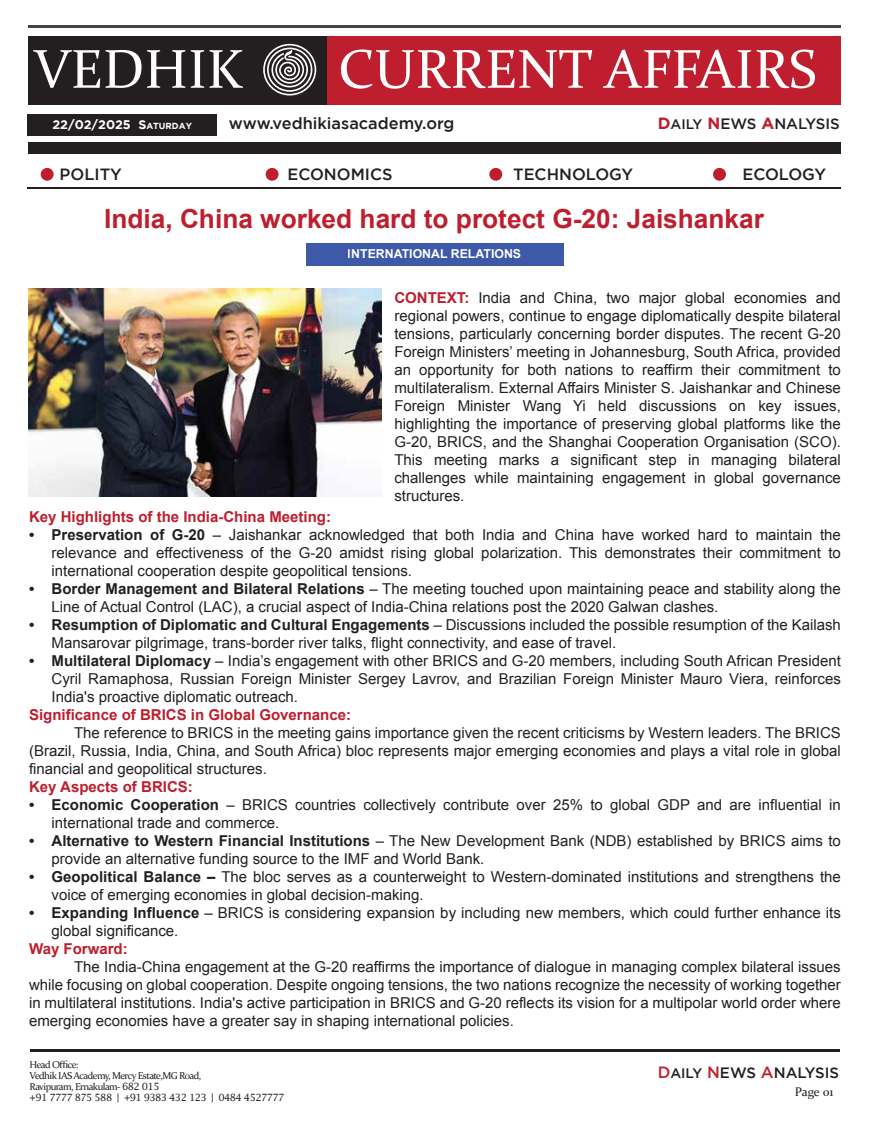
<style>
.page{position:relative;width:869px;height:1134px;background:#fff}
.page>*{position:absolute;margin:0;border:0;box-sizing:border-box;transform-origin:0 0}
.t1{font:55px "Constantia";color:#fff}
.t2{font:700 26.25px "Arial";color:#be1e2d}
.t3{font:500 16.25px "Gotham";color:#231f20}
.t4{font:15px/18px "Arial";color:#231f20}
.t5{font:700 15px "Arial";color:#be1e2d}
.t6{font:500 15px "Gotham";color:#231f20}
.t7{font:700 12.5px "Gotham";color:#fff}
.t8{font:12.5px "Constantia";letter-spacing:-.005em;color:#231f20}
.t9{font:700 12.38px "Arial";color:#fff}
.t10{font:10px/11.2px "Constantia";letter-spacing:-.06em;color:#231f20}
.t11{font:10px "Lucida Fax";letter-spacing:-.06em;color:#231f20}
.s1{font-size:8.75px}
.s2{font-weight:700;font-size:16.25px;color:#be1e2d}
.s3{font-size:13.75px}
.s4{font-weight:700;color:#be1e2d}
.s5{font-weight:700}
.s6{font-family:"Lucida Fax"}
.s7{font-size:16.25px;color:#be1e2d}
</style>
<div class="page">
<div style="left:41px;top:168px;width:13px;height:13px;background:#be1e2d;border-radius:50%"></div>
<div style="left:28px;top:114px;width:189px;height:21px;background:#231f20"></div>
<hr style="left:28px;top:25px;width:812px;height:2px;background:#484242">
<div style="left:28px;top:142px;width:812px;height:11px;background:#231f20"></div>
<div style="left:28px;top:36px;width:299px;height:69px;background:#231f20"></div>
<div style="left:327px;top:36px;width:513px;height:69px;background:#be1e2d"></div>
<div style="left:712px;top:168px;width:13px;height:13px;background:#be1e2d;border-radius:50%"></div>
<div style="left:489px;top:168px;width:13px;height:13px;background:#be1e2d;border-radius:50%"></div>
<div style="left:265px;top:168px;width:13px;height:13px;background:#be1e2d;border-radius:50%"></div>
<svg style="left:263px;top:44px;width:53px;height:52px"></svg>
<hr style="left:27px;top:187px;width:813px;height:1px;background:#231f20">
<hr style="left:30px;top:1050px;width:808px;height:2px;background:#231f20">
<div style="left:305px;top:243px;width:258px;height:22px;background:#3b58a7"></div>
<img style="left:29px;top:288px;width:353px;height:208px">
<h1 class="t1" style="left:34px;top:32px;width:211px">VEDHIK</h1>
<h1 class="t1" style="left:338px;top:32px;width:480px">CURRENT AFFAIRS</h1>
<p class="t7" style="left:52px;top:117px;width:141px">22/02/2025 S<span class="s1">ATURDAY</span></p>
<p class="t3" style="left:60px;top:165px;width:64px">POLITY</p>
<p class="t3" style="left:229px;top:114px;width:227px">www.vedhikiasacademy.org</p>
<p class="t6" style="left:657px;top:115px;width:183px"><span class="s2">D</span><span class="s3">AILY</span> <span class="s2">N</span>EWS <span class="s2">A</span>NALYSIS</p>
<p class="t3" style="left:287px;top:165px;width:107px">ECONOMICS</p>
<p class="t3" style="left:513px;top:165px;width:121px">TECHNOLOGY</p>
<p class="t3" style="left:742px;top:165px;width:85px">ECOLOGY</p>
<h2 class="t2" style="left:104px;top:202px;width:661px">India, China worked hard to protect G-20: Jaishankar</h2>
<p class="t9" style="left:348px;top:246px;width:175px">INTERNATIONAL RELATIONS</p>
<p class="t4" style="left:394px;top:289px;width:448px;text-align:justify"><span class="s4">CONTEXT:</span> India and China, two major global economies and regional powers, continue to engage diplomatically despite bilateral tensions, particularly concerning border disputes. The recent G-20<br>Foreign Ministers’ meeting in Johannesburg, South Africa, provided an opportunity for both nations to reaffirm their commitment to multilateralism. External Affairs Minister S. Jaishankar and Chinese Foreign Minister Wang Yi held discussions on key issues, highlighting the importance of preserving global platforms like the G-20, BRICS, and the Shanghai Cooperation Organisation (SCO).<br>This meeting marks a significant step in managing bilateral challenges while maintaining engagement in global governance structures.</p>
<p class="t5" style="left:29px;top:507px;width:303px">Key Highlights of the India-China Meeting:</p>
<p class="t4" style="left:52px;top:526px;width:790px;text-align:justify;text-indent:-22px"><span class="s5">• Preservation of G-20</span> – Jaishankar acknowledged that both India and China have worked hard to maintain the relevance and effectiveness of the G-20 amidst rising global polarization. This demonstrates their commitment to international cooperation despite geopolitical tensions.</p>
<p class="t4" style="left:52px;top:580px;width:790px;text-indent:-22px"><span class="s5">• Border Management and Bilateral Relations</span> – The meeting touched upon maintaining peace and stability along the<br>Line of Actual Control (LAC), a crucial aspect of India-China relations post the 2020 Galwan clashes.</p>
<p class="t4" style="left:52px;top:616px;width:790px;text-indent:-22px"><span class="s5">• Resumption of Diplomatic and Cultural Engagements</span> – Discussions included the possible resumption of the Kailash<br>Mansarovar pilgrimage, trans-border river talks, flight connectivity, and ease of travel.</p>
<p class="t4" style="left:52px;top:652px;width:790px;text-align:justify;text-indent:-22px"><span class="s5">• Multilateral Diplomacy</span> – India’s engagement with other BRICS and G-20 members, including South African President Cyril Ramaphosa, Russian Foreign Minister Sergey Lavrov, and Brazilian Foreign Minister Mauro Viera, reinforces India's proactive diplomatic outreach.</p>
<p class="t5" style="left:29px;top:705px;width:323px">Significance of BRICS in Global Governance:</p>
<p class="t4" style="left:29px;top:724px;width:813px;text-align:justify;text-indent:45px">The reference to BRICS in the meeting gains importance given the recent criticisms by Western leaders. The BRICS (Brazil, Russia, India, China, and South Africa) bloc represents major emerging economies and plays a vital role in global financial and geopolitical structures.</p>
<p class="t5" style="left:29px;top:777px;width:165px">Key Aspects of BRICS:</p>
<p class="t4" style="left:52px;top:796px;width:790px;text-indent:-22px"><span class="s5">• Economic Cooperation</span> – BRICS countries collectively contribute over 25% to global GDP and are influential in international trade and commerce.</p>
<p class="t4" style="left:52px;top:832px;width:790px;text-indent:-22px"><span class="s5">• Alternative to Western Financial Institutions</span> – The New Development Bank (NDB) established by BRICS aims to provide an alternative funding source to the IMF and World Bank.</p>
<p class="t4" style="left:52px;top:868px;width:790px;text-indent:-22px"><span class="s5">• Geopolitical Balance –</span> The bloc serves as a counterweight to Western-dominated institutions and strengthens the voice of emerging economies in global decision-making.</p>
<p class="t4" style="left:52px;top:904px;width:790px;text-indent:-22px"><span class="s5">• Expanding Influence</span> – BRICS is considering expansion by including new members, which could further enhance its global significance.</p>
<p class="t5" style="left:29px;top:939px;width:100px">Way Forward:</p>
<p class="t4" style="left:29px;top:958px;width:813px;text-align:justify;text-indent:45px">The India-China engagement at the G-20 reaffirms the importance of dialogue in managing complex bilateral issues while focusing on global cooperation. Despite ongoing tensions, the two nations recognize the necessity of working together in multilateral institutions. India's active participation in BRICS and G-20 reflects its vision for a multipolar world order where emerging economies have a greater say in shaping international policies.</p>
<p class="t10" style="left:30px;top:1058px;width:173px">Head Office:<br>Vedhik IAS Academy, Mercy Estate,MG Road,<br>Ravipuram, Ernakulam- <span class="s6">682 015</span></p>
<p class="t11" style="left:30px;top:1092px;width:256px">+91 7777 875 588 | +91 9383 432 123 | 0484 4527777</p>
<p class="t6" style="left:657px;top:1065px;width:183px"><span class="s7">D</span><span class="s3">AILY</span> <span class="s7">N</span>EWS <span class="s7">A</span>NALYSIS</p>
<p class="t8" style="left:794px;top:1083px;width:40px">Page 01</p>
</div>
